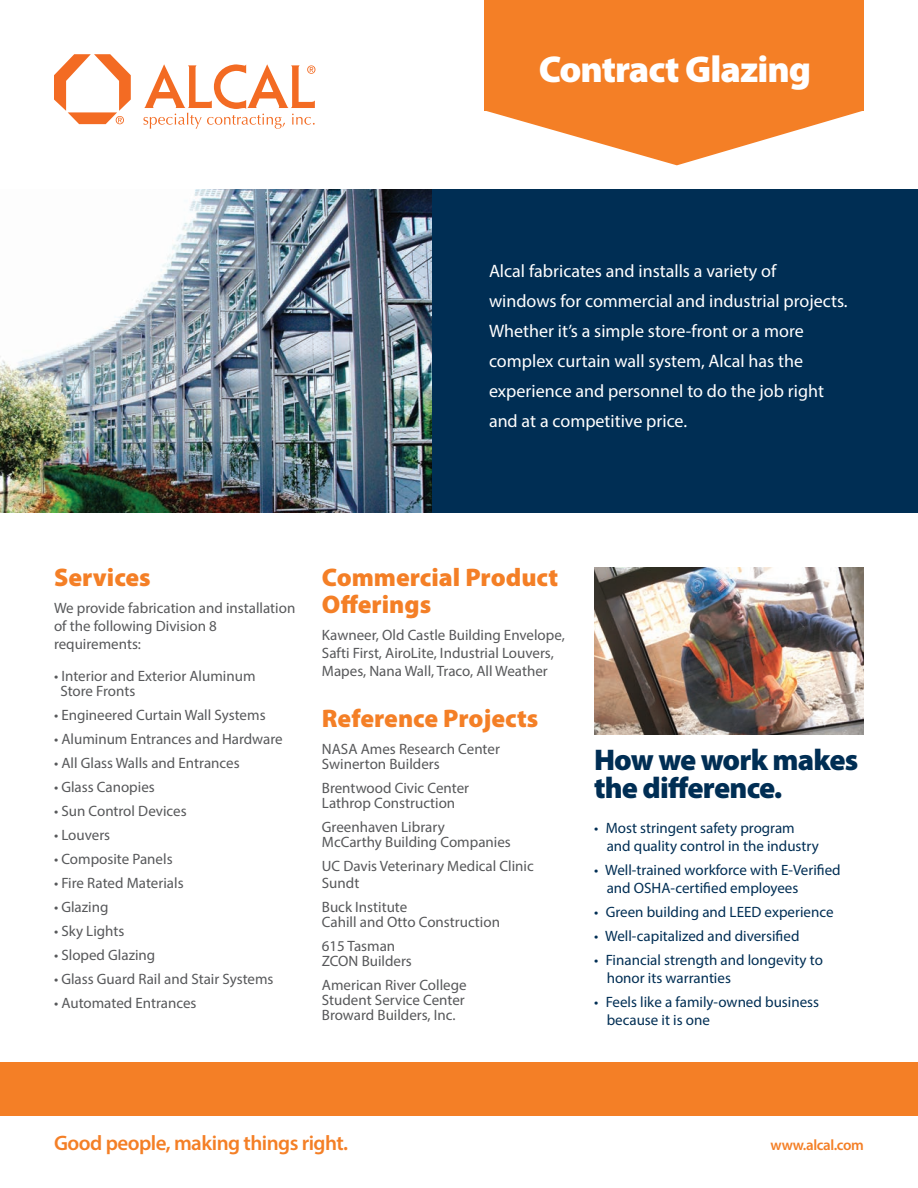
<style>
.page{position:relative;width:918px;height:1188px;background:#fff}
.page>*{position:absolute;margin:0;border:0;box-sizing:border-box;transform-origin:0 0}
.t1{font:900 37.5px "Myriad Pro";letter-spacing:-.025em;color:#fff}
.t2{font:900 30px/28.5px "Myriad Pro";letter-spacing:-.025em;color:#002e54}
.t3{font:900 25.5px/27px "Myriad Pro";color:#f47f26}
.t4{font:600 21px "Myriad Pro";letter-spacing:-.025em;color:#f47f26}
.t5{font:18px/30px "Myriad Pro";color:#fff}
.t6{font:15px/15px "Myriad Pro";color:#57585a}
.t7{font:15px/18px "Myriad Pro";color:#002e54}
.t8{font:600 15px "Myriad Pro";letter-spacing:-.025em;color:#f47f26}
</style>
<div class="page">
<div style="left:485px;top:0;width:379px;height:111px;background:#f47f26"></div>
<svg style="left:486px;top:111px;width:376px;height:54px"></svg>
<img style="left:0;top:189px;width:432px;height:324px">
<div style="left:432px;top:189px;width:486px;height:324px;background:#002e54"></div>
<div style="left:0;top:1062px;width:918px;height:54px;background:#f47f26"></div>
<svg style="left:54px;top:54px;width:77px;height:70px"></svg>
<svg style="left:143px;top:64px;width:172px;height:65px"></svg>
<img style="left:594px;top:567px;width:270px;height:168px">
<h1 class="t1" style="left:539px;top:55px;width:274px">Contract Glazing</h1>
<p class="t5" style="left:489px;top:257px;width:360px">Alcal fabricates and installs a variety of windows for commercial and industrial projects.<br>Whether it’s a simple store-front or a more complex curtain wall system, Alcal has the experience and personnel to do the job right and at a competitive price.</p>
<h3 class="t3" style="left:54px;top:566px;width:98px">Services</h3>
<p class="t6" style="left:54px;top:600px;width:243px;line-height:18px">We provide fabrication and installation of the following Division 8 requirements:</p>
<p class="t6" style="left:60px;top:669px;width:197px;text-indent:-6px">• Interior and Exterior Aluminum<br>Store Fronts</p>
<p class="t6" style="left:54px;top:708px;width:213px">• Engineered Curtain Wall Systems</p>
<p class="t6" style="left:54px;top:732px;width:230px">• Aluminum Entrances and Hardware</p>
<p class="t6" style="left:54px;top:756px;width:187px">• All Glass Walls and Entrances</p>
<p class="t6" style="left:54px;top:780px;width:102px">• Glass Canopies</p>
<p class="t6" style="left:54px;top:804px;width:134px">• Sun Control Devices</p>
<p class="t6" style="left:54px;top:828px;width:58px">• Louvers</p>
<p class="t6" style="left:54px;top:852px;width:120px">• Composite Panels</p>
<p class="t6" style="left:54px;top:876px;width:131px">• Fire Rated Materials</p>
<p class="t6" style="left:54px;top:900px;width:56px">• Glazing</p>
<p class="t6" style="left:54px;top:924px;width:72px">• Sky Lights</p>
<p class="t6" style="left:54px;top:948px;width:103px">• Sloped Glazing</p>
<p class="t6" style="left:54px;top:972px;width:221px">• Glass Guard Rail and Stair Systems</p>
<p class="t6" style="left:54px;top:996px;width:144px">• Automated Entrances</p>
<h3 class="t3" style="left:322px;top:566px;width:238px">Commercial Product<br>Offerings</h3>
<p class="t6" style="left:322px;top:627px;width:244px;line-height:18px">Kawneer, Old Castle Building Envelope,<br>Safti First, AiroLite, Industrial Louvers,<br>Mapes, Nana Wall, Traco, All Weather</p>
<h3 class="t3" style="left:322px;top:707px;width:218px">Reference Projects</h3>
<p class="t6" style="left:322px;top:743px;width:180px">NASA Ames Research Center<br>Swinerton Builders</p>
<p class="t6" style="left:322px;top:782px;width:149px">Brentwood Civic Center<br>Lathrop Construction</p>
<p class="t6" style="left:322px;top:821px;width:190px">Greenhaven Library<br>McCarthy Building Companies</p>
<p class="t6" style="left:322px;top:859px;width:213px;line-height:16.5px">UC Davis Veterinary Medical Clinic<br>Sundt</p>
<p class="t6" style="left:322px;top:900px;width:180px">Buck Institute<br>Cahill and Otto Construction</p>
<p class="t6" style="left:322px;top:939px;width:92px">615 Tasman<br>ZCON Builders</p>
<p class="t6" style="left:322px;top:978px;width:146px">American River College<br>Student Service Center<br>Broward Builders, Inc.</p>
<h2 class="t2" style="left:594px;top:748px;width:266px">How we work makes the difference.</h2>
<p class="t7" style="left:607px;top:820px;width:214px;text-indent:-13px">• Most stringent safety program and quality control in the industry</p>
<p class="t7" style="left:607px;top:862px;width:236px;text-indent:-13px">• Well-trained workforce with E-Verified and OSHA-certified employees</p>
<p class="t7" style="left:594px;top:904px;width:241px">• Green building and LEED experience</p>
<p class="t7" style="left:594px;top:928px;width:207px">• Well-capitalized and diversified</p>
<p class="t7" style="left:607px;top:952px;width:218px;text-indent:-13px">• Financial strength and longevity to honor its warranties</p>
<p class="t7" style="left:607px;top:994px;width:214px;text-indent:-13px">• Feels like a family-owned business because it is one</p>
<h3 class="t4" style="left:54px;top:1135px;width:296px">Good people, making things right.</h3>
<p class="t8" style="left:771px;top:1139px;width:95px">www.alcal.com</p>
</div>
